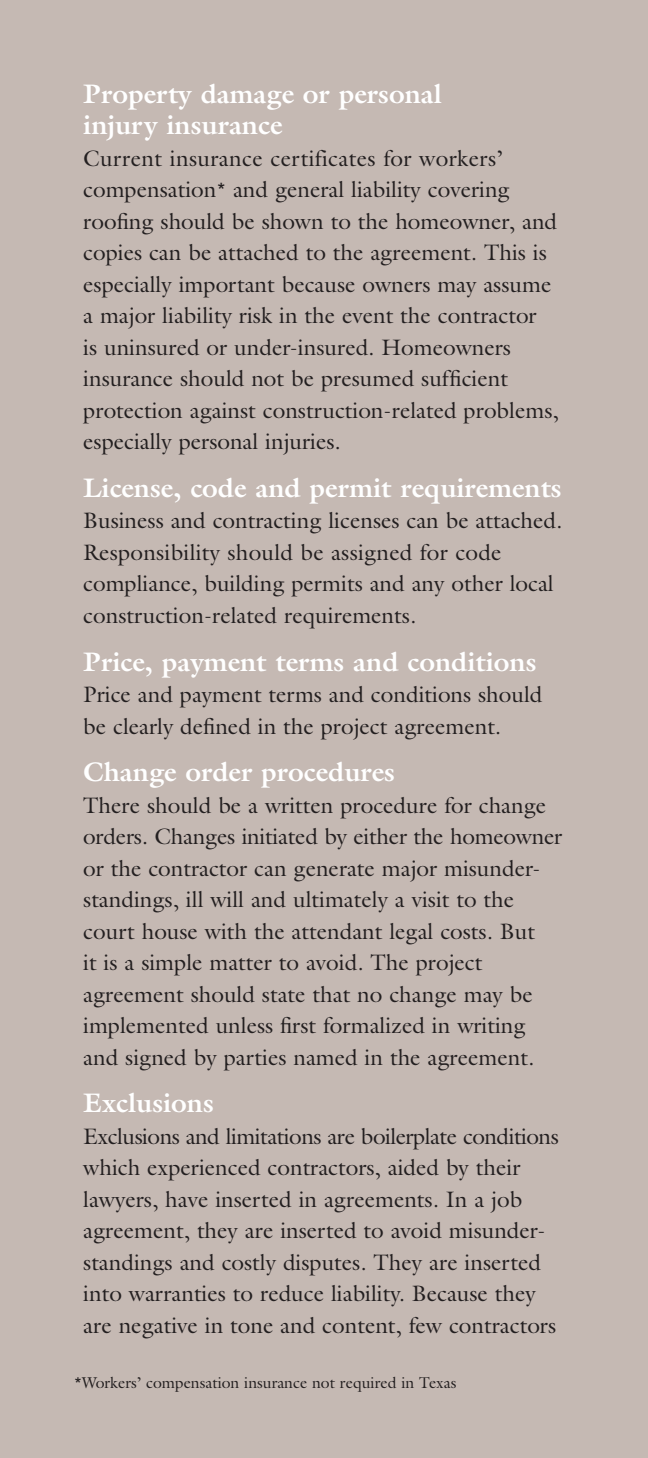
<style>
.page{position:relative;width:648px;height:1458px;background:#c5b9b3}
.page>*{position:absolute;margin:0;border:0;box-sizing:border-box;transform-origin:0 0}
.t1{font:700 27px/31.5px "Galliard";color:#fff}
.t2{font:22.5px/31.5px "Galliard";color:#231f20}
.t3{font:15.75px "Galliard";color:#231f20}
.s1{font-size:18px}
</style>
<div class="page">
<p class="t1" style="left:83px;top:81px;width:360px">Property damage or personal injury insurance</p>
<p class="t2" style="left:83px;top:145px;width:477px">Current insurance certificates for workers’ compensation<span class="s1">*</span> and general liability covering roofing should be shown to the homeowner, and copies can be attached to the agreement. This is especially important because owners may assume a major liability risk in the event the contractor<br>is uninsured or under-insured. Homeowners insurance should not be presumed sufficient protection against construction-related problems, especially personal injuries.</p>
<p class="t1" style="left:83px;top:475px;width:480px">License, code and permit requirements</p>
<p class="t2" style="left:83px;top:507px;width:481px">Business and contracting licenses can be attached.<br>Responsibility should be assigned for code compliance, building permits and any other local construction-related requirements.</p>
<p class="t1" style="left:83px;top:648px;width:455px">Price, payment terms and conditions</p>
<p class="t2" style="left:83px;top:681px;width:461px">Price and payment terms and conditions should be clearly defined in the project agreement.</p>
<p class="t1" style="left:83px;top:759px;width:313px">Change order procedures</p>
<p class="t2" style="left:83px;top:792px;width:481px">There should be a written procedure for change orders. Changes initiated by either the homeowner or the contractor can generate major misunder&shy;standings, ill will and ultimately a visit to the court house with the attendant legal costs. But<br>it is a simple matter to avoid. The project agreement should state that no change may be implemented unless first formalized in writing and signed by parties named in the agreement.</p>
<p class="t1" style="left:83px;top:1090px;width:132px">Exclusions</p>
<p class="t2" style="left:83px;top:1123px;width:477px">Exclusions and limitations are boilerplate conditions which experienced contractors, aided by their lawyers, have inserted in agreements. In a job agreement, they are inserted to avoid misunder&shy;standings and costly disputes. They are inserted into warranties to reduce liability. Because they are negative in tone and content, few contractors</p>
<p class="t3" style="left:74px;top:1377px;width:384px">*Workers’ compensation insurance not required in Texas</p>
</div>
